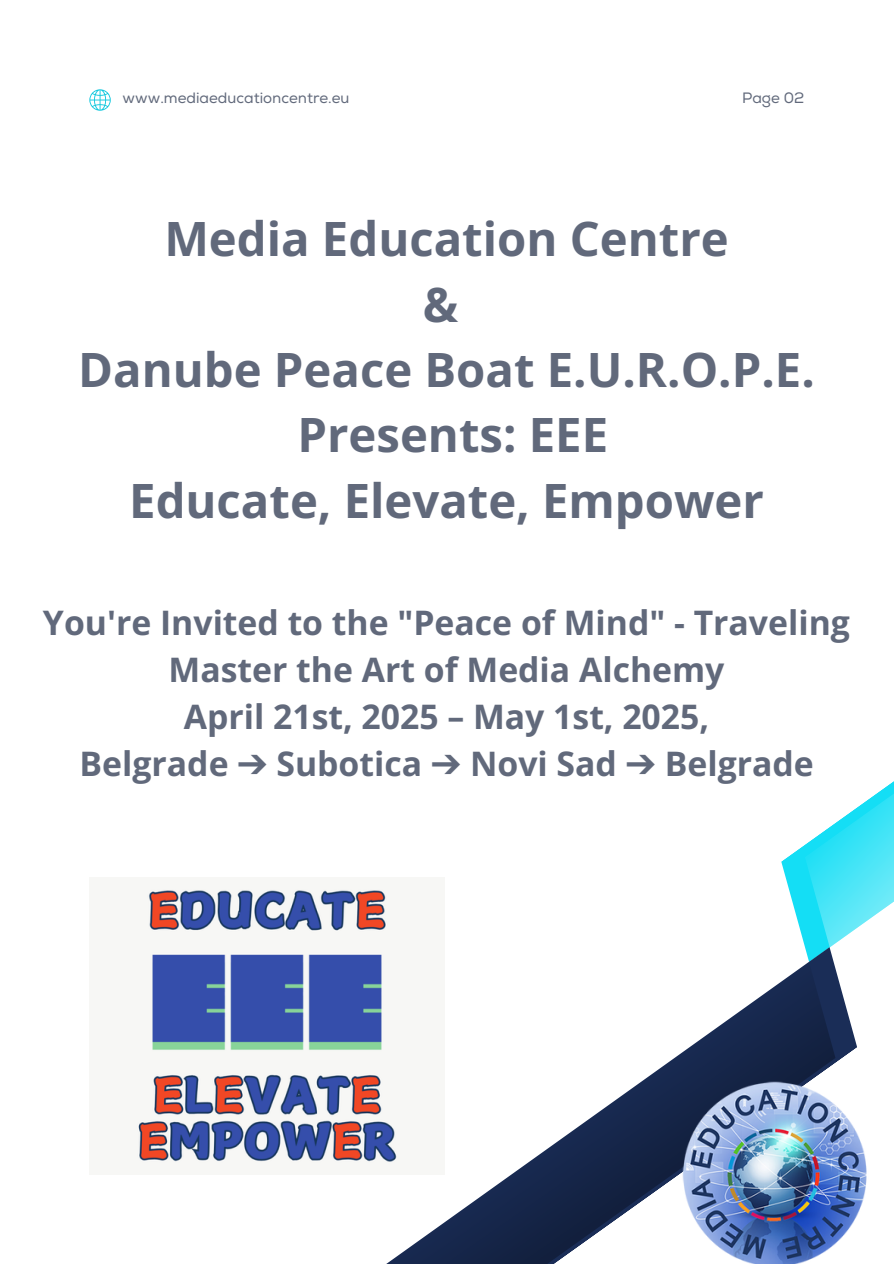
<style>
.page{position:relative;width:894px;height:1264px;background:#fff}
.page>*{position:absolute;margin:0;border:0;box-sizing:border-box;transform-origin:0 0}
.t1{font:700 47.25px/65.2px "Open Sans";color:#61697b;text-align:center}
.t2{font:700 33.75px/47.2px "Open Sans";color:#61697b;text-align:center}
.t3{font:15px "Nexa";color:#61697b}
.s1{font-family:"Free Serif";font-weight:400}
</style>
<div class="page">
<svg style="left:781px;top:782px;width:112px;height:165px"></svg>
<svg style="left:388px;top:961px;width:469px;height:302px"></svg>
<svg style="left:89px;top:89px;width:22px;height:22px"></svg>
<img style="left:656px;top:1055px;width:211px;height:208px">
<img style="left:136px;top:889px;width:308px;height:285px">
<h1 class="t3" style="left:122px;top:89px;width:228px">www.mediaeducationcentre.eu</h1>
<p class="t3" style="left:741px;top:89px;width:64px">Page 02</p>
<p class="t1" style="left:78px;top:205px;width:738px">Media Education Centre<br>&amp;<br>Danube Peace Boat E.U.R.O.P.E.<br>Presents: EEE<br>Educate, Elevate, Empower</p>
<p class="t2" style="left:43px;top:598px;width:808px">You're Invited to the "Peace of Mind" - Traveling Master the Art of Media Alchemy<br>April 21st, 2025 – May 1st, 2025,<br>Belgrade <span class="s1">➔</span> Subotica <span class="s1">➔</span> Novi Sad <span class="s1">➔</span> Belgrade</p>
</div>
